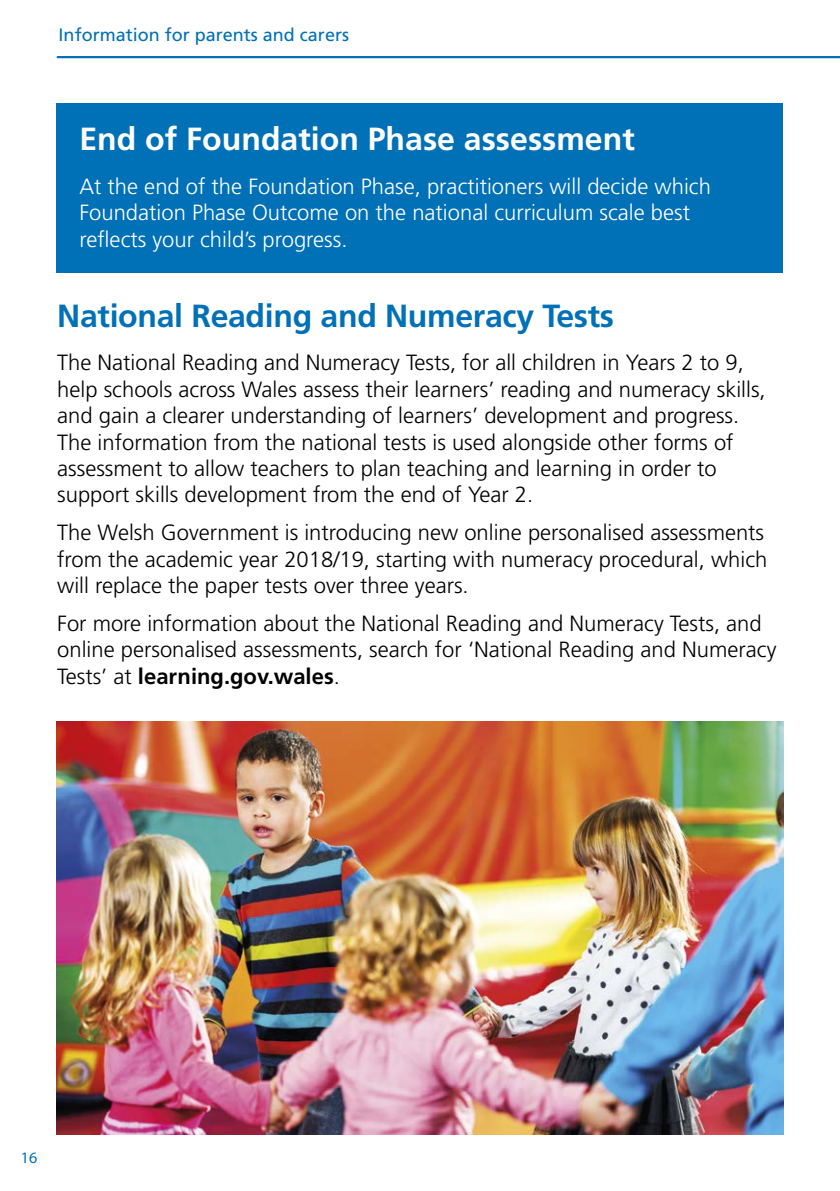
<style>
.page{position:relative;width:840px;height:1191px;background:#fff}
.page>*{position:absolute;margin:0;border:0;box-sizing:border-box;transform-origin:0 0}
.H2_Blue_16pt{font:700 32px "Frutiger LT Std";letter-spacing:-.01em;color:#0070b7}
.H2_White_16pt{font:700 32px "Frutiger LT Std";color:#fff}
.Body_Text{font:300 22px/26.4px "Frutiger LT Std";color:#000}
.Body_Text_White{font:300 22px/26.4px "Frutiger LT Std";color:#fff}
.t1{font:18px "Frutiger LT Std";color:#0070b7}
.t2{font:16px "Myriad Pro";color:#0070b7}
.s1{font-weight:700}
</style>
<div class="page">
<hr style="left:57px;top:56px;width:782px;height:2px;background:#0070b7">
<img style="left:57px;top:721px;width:725px;height:413px">
<div style="left:57px;top:104px;width:725px;height:169px;background:#0070b7"></div>
<p class="t1" style="left:59px;top:24px;width:292px">Information for parents and carers</p>
<h2 class="H2_White_16pt" style="left:79px;top:121px;width:556px">End of Foundation Phase assessment</h2>
<p class="Body_Text_White" style="left:79px;top:173px;width:632px">At the end of the Foundation Phase, practitioners will decide which<br>Foundation Phase Outcome on the national curriculum scale best reflects your child’s progress.</p>
<h2 class="H2_Blue_16pt" style="left:57px;top:297px;width:558px">National Reading and Numeracy Tests</h2>
<p class="Body_Text" style="left:57px;top:350px;width:709px">The National Reading and Numeracy Tests, for all children in Years 2 to 9, help schools across Wales assess their learners’ reading and numeracy skills, and gain a clearer understanding of learners’ development and progress.<br>The information from the national tests is used alongside other forms of assessment to allow teachers to plan teaching and learning in order to support skills development from the end of Year 2.</p>
<p class="Body_Text" style="left:57px;top:519px;width:711px">The Welsh Government is introducing new online personalised assessments from the academic year 2018/19, starting with numeracy procedural, which will replace the paper tests over three years.</p>
<p class="Body_Text" style="left:57px;top:610px;width:720px">For more information about the National Reading and Numeracy Tests, and online personalised assessments, search for ‘National Reading and Numeracy<br>Tests’ at <span class="s1">learning.gov.wales</span>.</p>
<p class="t2" style="left:21px;top:1148px;width:18px">16</p>
</div>
